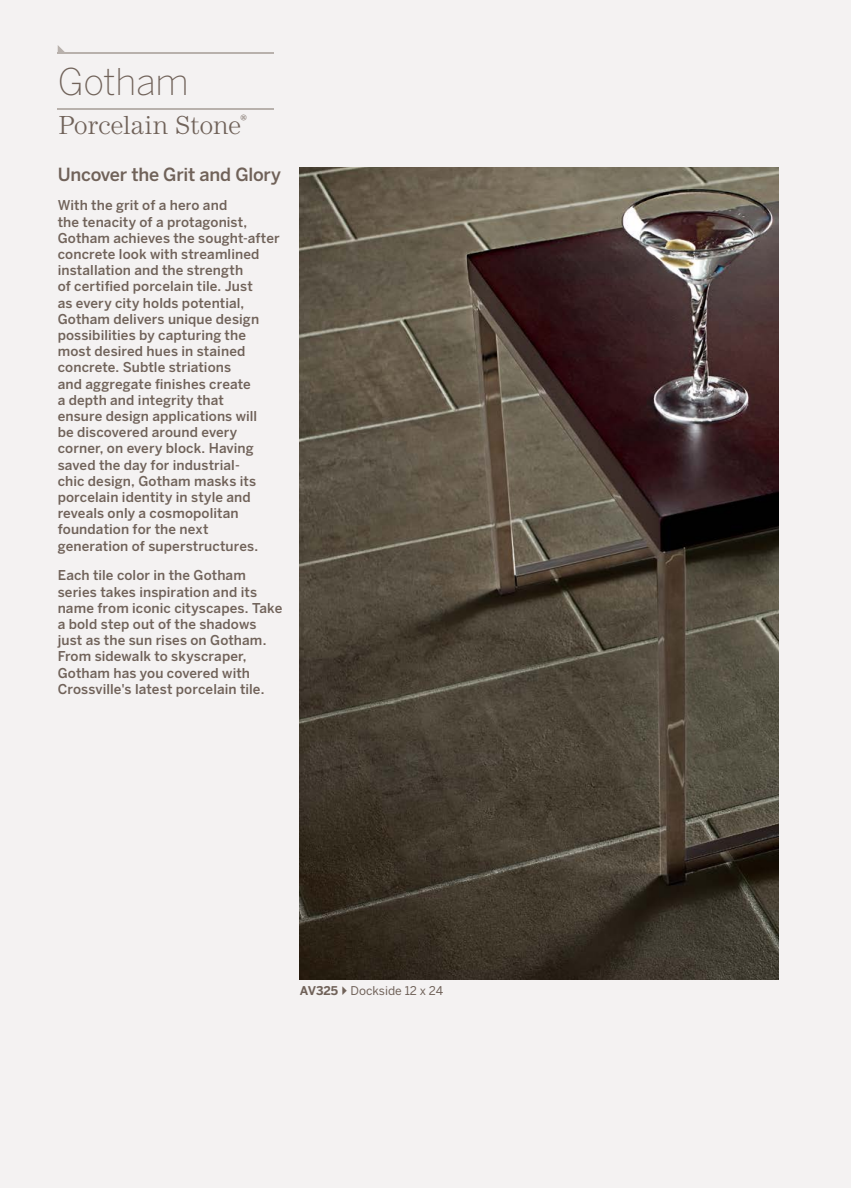
<style>
.page{position:relative;width:851px;height:1188px;background:#fff}
.page>*{position:absolute;margin:0;border:0;box-sizing:border-box;transform-origin:0 0}
.t1{font:200 36.45px "Benton Sans";letter-spacing:-.01em;color:#706259}
.t2{font:300 27px "Century EF";letter-spacing:-.01em;color:#706259}
.t3{font:500 18px "Benton Sans";letter-spacing:-.015em;color:#706259}
.t4{font:500 13.5px/16.2px "Benton Sans";letter-spacing:.01em;color:#706259}
.t5{font:12px "Benton Sans";color:#706259}
.s1{font-weight:700}
</style>
<div class="page">
<div style="left:0;top:0;width:850px;height:1188px;background:#f4f2f2"></div>
<img style="left:300px;top:167px;width:478px;height:812px">
<hr style="left:58px;top:53px;width:216px;height:1px;background:#b8b1ac">
<hr style="left:58px;top:108px;width:216px;height:1px;background:#b8b1ac">
<svg style="left:58px;top:45px;width:9px;height:8px"></svg>
<h1 class="t1" style="left:58px;top:60px;width:132px">Gotham</h1>
<h2 class="t2" style="left:58px;top:110px;width:190px">Porcelain Stone<sup>®</sup></h2>
<h3 class="t3" style="left:58px;top:163px;width:225px">Uncover the Grit and Glory</h3>
<p class="t4" style="left:58px;top:197px;width:223px">With the grit of a hero and<br>the tenacity of a protagonist,<br>Gotham achieves the sought-after concrete look with streamlined installation and the strength<br>of certified porcelain tile. Just<br>as every city holds potential,<br>Gotham delivers unique design possibilities by capturing the most desired hues in stained concrete. Subtle striations<br>and aggregate finishes create<br>a depth and integrity that<br>ensure design applications will<br>be discovered around every corner, on every block. Having saved the day for industrial-<br>chic design, Gotham masks its porcelain identity in style and reveals only a cosmopolitan foundation for the next generation of superstructures.</p>
<p class="t4" style="left:58px;top:567px;width:226px">Each tile color in the Gotham series takes inspiration and its name from iconic cityscapes. Take a bold step out of the shadows just as the sun rises on Gotham.<br>From sidewalk to skyscraper,<br>Gotham has you covered with<br>Crossville's latest porcelain tile.</p>
<p class="t5" style="left:300px;top:983px;width:145px"><span class="s1">AV325</span> Dockside 12 x 24</p>
</div>
